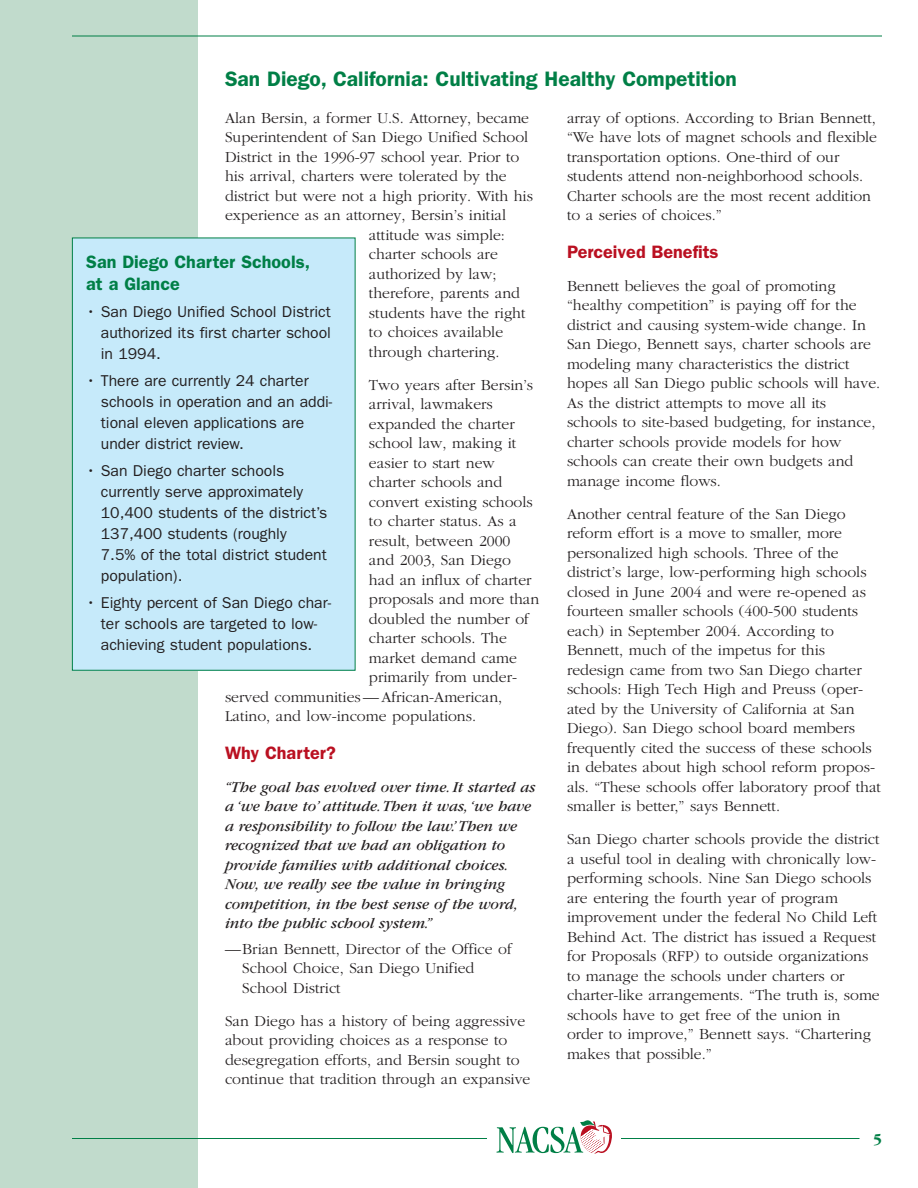
<style>
.page{position:relative;width:918px;height:1188px;background:#fff}
.page>*{position:absolute;margin:0;border:0;box-sizing:border-box;transform-origin:0 0}
.t1{font:600 21px "Franklin Gothic";color:#007f46}
.t2{font:600 18px/22.5px "Franklin Gothic";color:#007f46}
.t3{font:600 18px "Franklin Gothic";color:#ba1021}
.t4{font:300 15.75px/19.5px "Garamond";color:#231f20}
.t5{font:15.75px/21px "Franklin Gothic";color:#231f20}
.t6{font:italic 15.75px/19.5px "Garamond";color:#231f20}
.t7{font:700 15.75px "Garamond";color:#007f46}
</style>
<div class="page">
<div style="left:0;top:0;width:198px;height:1188px;background:#c1dbcc"></div>
<hr style="left:72px;top:36px;width:810px;height:1px;background:#007f46">
<hr style="left:72px;top:1138px;width:788px;height:1px;background:#007f46">
<div style="left:488px;top:1116px;width:133px;height:40px;background:#fff"></div>
<svg style="left:496px;top:1120px;width:116px;height:34px"></svg>
<div style="left:72px;top:238px;width:283px;height:432px;background:#c6eafa"></div>
<div style="left:72px;top:238px;width:284px;height:433px;border:1px solid #007f46"></div>
<h1 class="t1" style="left:225px;top:72px;width:513px">San Diego, California: Cultivating Healthy Competition</h1>
<p class="t4" style="left:225px;top:109px;width:306px">Alan Bersin, a former U.S. Attorney, became</p>
<p class="t4" style="left:225px;top:129px;width:305px">Superintendent of San Diego Unified School</p>
<p class="t4" style="left:225px;top:148px;width:296px">District in the 1996-97 school year. Prior to</p>
<p class="t4" style="left:225px;top:168px;width:283px">his arrival, charters were tolerated by the</p>
<p class="t4" style="left:225px;top:187px;width:310px">district but were not a high priority. With his</p>
<p class="t4" style="left:225px;top:207px;width:283px">experience as an attorney, Bersin’s initial</p>
<p class="t4" style="left:369px;top:226px;width:138px">attitude was simple:</p>
<p class="t4" style="left:369px;top:246px;width:130px">charter schools are</p>
<p class="t4" style="left:369px;top:265px;width:129px">authorized by law;</p>
<p class="t4" style="left:369px;top:285px;width:153px">therefore, parents and</p>
<p class="t4" style="left:369px;top:304px;width:158px">students have the right</p>
<p class="t4" style="left:369px;top:324px;width:136px">to choices available</p>
<p class="t4" style="left:369px;top:343px;width:132px">through chartering.</p>
<p class="t4" style="left:369px;top:376px;width:166px">Two years after Bersin’s</p>
<p class="t4" style="left:369px;top:396px;width:125px">arrival, lawmakers</p>
<p class="t4" style="left:369px;top:415px;width:147px">expanded the charter</p>
<p class="t4" style="left:369px;top:435px;width:149px">school law, making it</p>
<p class="t4" style="left:369px;top:454px;width:127px">easier to start new</p>
<p class="t4" style="left:369px;top:474px;width:135px">charter schools and</p>
<p class="t4" style="left:369px;top:493px;width:165px">convert existing schools</p>
<p class="t4" style="left:369px;top:513px;width:149px">to charter status. As a</p>
<p class="t4" style="left:369px;top:532px;width:143px">result, between 2000</p>
<p class="t4" style="left:369px;top:552px;width:143px">and 2003, San Diego</p>
<p class="t4" style="left:369px;top:571px;width:164px">had an influx of charter</p>
<p class="t4" style="left:369px;top:591px;width:172px">proposals and more than</p>
<p class="t4" style="left:369px;top:610px;width:161px">doubled the number of</p>
<p class="t4" style="left:369px;top:630px;width:139px">charter schools. The</p>
<p class="t4" style="left:369px;top:649px;width:150px">market demand came</p>
<p class="t4" style="left:369px;top:669px;width:150px">primarily from under-</p>
<p class="t4" style="left:225px;top:688px;width:279px">served communities—African-American,</p>
<p class="t4" style="left:225px;top:708px;width:253px">Latino, and low-income populations.</p>
<p class="t3" style="left:225px;top:746px;width:112px">Why Charter?</p>
<p class="t6" style="left:225px;top:778px;width:312px">“The goal has evolved over time. It started as a ‘we have to’ attitude.Then it was, ‘we have a responsibility to follow the law.’Then we recognized that we had an obligation to provide families with additional choices.<br>Now, we really see the value in bringing competition, in the best sense of the word, into the public school system.”</p>
<p class="t4" style="left:242px;top:940px;width:271px;text-indent:-17px">—Brian Bennett, Director of the Office of<br>School Choice, San Diego Unified<br>School District</p>
<p class="t4" style="left:225px;top:1012px;width:307px">San Diego has a history of being aggressive about providing choices as a response to desegregation efforts, and Bersin sought to continue that tradition through an expansive</p>
<p class="t2" style="left:86px;top:252px;width:225px">San Diego Charter Schools, at a Glance</p>
<p class="t5" style="left:101px;top:303px;width:232px;text-align:justify;text-indent:-15px">• San Diego Unified School District authorized its first charter school in 1994.</p>
<p class="t5" style="left:101px;top:372px;width:233px;text-indent:-15px">• There are currently 24 charter schools in operation and an addi&shy;tional eleven applications are under district review.</p>
<p class="t5" style="left:101px;top:462px;width:228px;text-indent:-15px">• San Diego charter schools currently serve approximately<br>10,400 students of the district’s<br>137,400 students (roughly<br>7.5% of the total district student population).</p>
<p class="t5" style="left:86px;top:594px;width:246px;text-align:center">• Eighty percent of San Diego char&shy;ter schools are targeted to low&shy;achieving student populations.</p>
<p class="t4" style="left:567px;top:109px;width:312px">array of options. According to Brian Bennett, “We have lots of magnet schools and flexible transportation options. One-third of our students attend non-neighborhood schools.<br>Charter schools are the most recent addition to a series of choices.”</p>
<p class="t3" style="left:567px;top:245px;width:153px">Perceived Benefits</p>
<p class="t4" style="left:567px;top:277px;width:315px">Bennett believes the goal of promoting “healthy competition” is paying off for the district and causing system-wide change. In San Diego, Bennett says, charter schools are modeling many characteristics the district hopes all San Diego public schools will have.<br>As the district attempts to move all its schools to site-based budgeting, for instance, charter schools provide models for how schools can create their own budgets and manage income flows.</p>
<p class="t4" style="left:567px;top:505px;width:316px">Another central feature of the San Diego reform effort is a move to smaller, more personalized high schools. Three of the district’s large, low-performing high schools closed in June 2004 and were re-opened as fourteen smaller schools (400-500 students each) in September 2004. According to Bennett, much of the impetus for this redesign came from two San Diego charter schools: High Tech High and Preuss (oper&shy;ated by the University of California at San Diego). San Diego school board members frequently cited the success of these schools in debates about high school reform propos&shy;als. “These schools offer laboratory proof that smaller is better,” says Bennett.</p>
<p class="t4" style="left:567px;top:831px;width:314px">San Diego charter schools provide the district a useful tool in dealing with chronically low&shy;performing schools. Nine San Diego schools are entering the fourth year of program improvement under the federal No Child Left Behind Act. The district has issued a Request for Proposals (RFP) to outside organizations to manage the schools under charters or charter-like arrangements. “The truth is, some schools have to get free of the union in order to improve,” Bennett says. “Chartering makes that possible.”</p>
<p class="t7" style="left:873px;top:1132px;width:10px">5</p>
</div>
